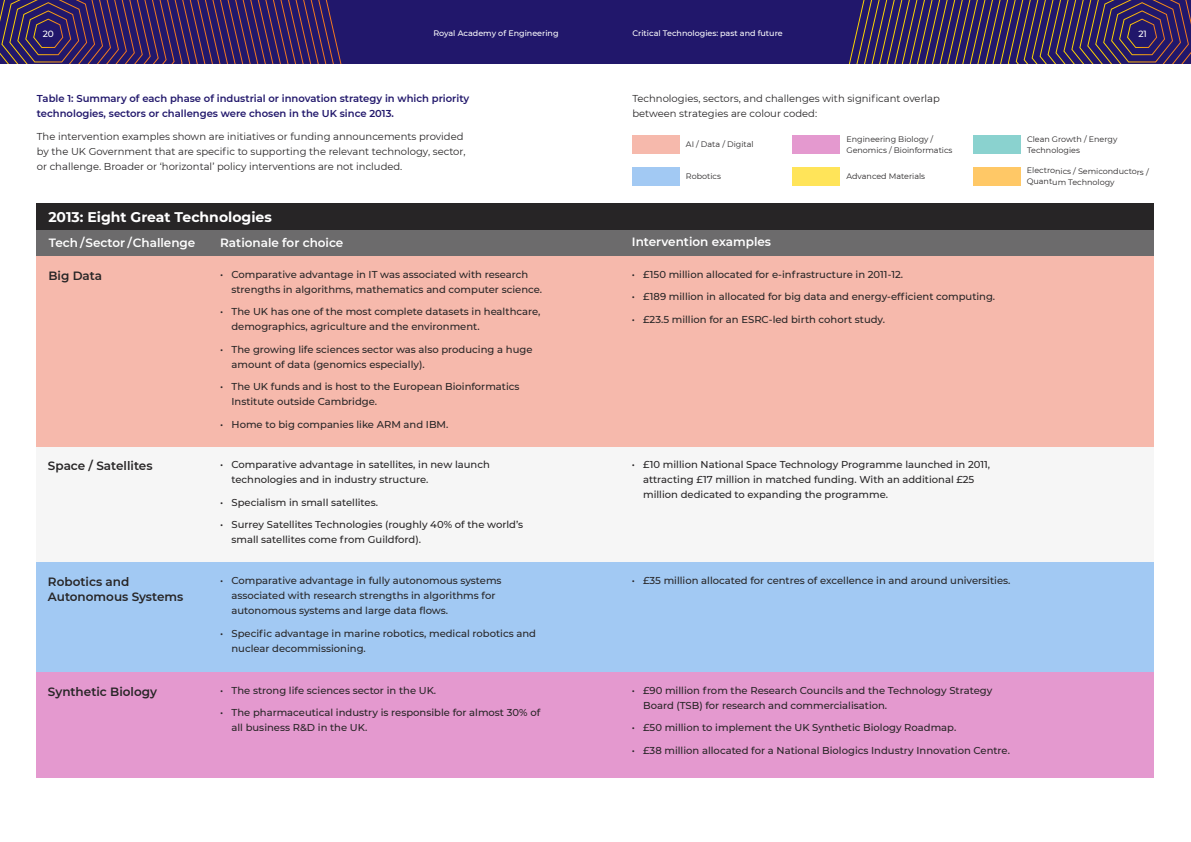
<style>
.page{position:relative;width:1191px;height:842px;background:#fff}
.page>*{position:absolute;margin:0;border:0;box-sizing:border-box;transform-origin:0 0}
.t1{font:700 14px "Montserrat";color:#fff}
.t2{font:600 12px/15px "Montserrat";color:#272526}
.t3{font:600 12px "Montserrat";color:#fff}
.t4{font:500 10px/15px "Montserrat";color:#272526}
.t5{font:10px/15px "Montserrat";color:#272526}
.t6{font:600 10px/15px "Montserrat";color:#21176b}
.t7{font:500 9px "Montserrat";color:#fff}
.t8{font:8px/11px "Montserrat";color:#272526}
.t9{font:500 8px "Montserrat";color:#fff}
</style>
<div class="page">
<div style="left:0;top:0;width:603px;height:63px;background:#21176b"></div>
<svg style="left:0;top:0;width:342px;height:63px"></svg>
<div style="left:595px;top:0;width:596px;height:63px;background:#21176b"></div>
<svg style="left:849px;top:0;width:342px;height:63px"></svg>
<div style="left:36px;top:447px;width:1117px;height:115px;background:#f6f6f6"></div>
<div style="left:36px;top:230px;width:1117px;height:26px;background:#6c6b6c"></div>
<div style="left:36px;top:256px;width:1117px;height:191px;background:#f6b9ac"></div>
<div style="left:36px;top:204px;width:1117px;height:26px;background:#272526"></div>
<div style="left:36px;top:562px;width:1117px;height:111px;background:#a2c9f3"></div>
<div style="left:36px;top:672px;width:1117px;height:106px;background:#e499cf"></div>
<div style="left:632px;top:135px;width:47px;height:18px;background:#f6b9ac"></div>
<div style="left:632px;top:167px;width:47px;height:18px;background:#a2c9f3"></div>
<div style="left:793px;top:135px;width:47px;height:18px;background:#e499cf"></div>
<div style="left:793px;top:167px;width:47px;height:18px;background:#ffe459"></div>
<div style="left:973px;top:135px;width:47px;height:18px;background:#8ad2cf"></div>
<div style="left:973px;top:167px;width:47px;height:18px;background:#ffc866"></div>
<p class="t7" style="left:43px;top:28px;width:13px">20</p>
<p class="t9" style="left:433px;top:29px;width:127px">Royal Academy of Engineering</p>
<p class="t9" style="left:632px;top:29px;width:152px">Critical Technologies: past and future</p>
<p class="t7" style="left:1138px;top:28px;width:10px">21</p>
<p class="t6" style="left:37px;top:91px;width:434px">Table 1: Summary of each phase of industrial or innovation strategy in which priority technologies, sectors or challenges were chosen in the UK since 2013.</p>
<p class="t5" style="left:37px;top:129px;width:430px">The intervention examples shown are initiatives or funding announcements provided by the UK Government that are specific to supporting the relevant technology, sector, or challenge. Broader or ‘horizontal’ policy interventions are not included.</p>
<p class="t5" style="left:632px;top:91px;width:309px">Technologies, sectors, and challenges with significant overlap between strategies are colour coded:</p>
<p class="t8" style="left:686px;top:139px;width:69px">AI / Data / Digital</p>
<p class="t8" style="left:686px;top:171px;width:37px">Robotics</p>
<p class="t8" style="left:846px;top:134px;width:107px">Engineering Biology /<br>Genomics / Bioinformatics</p>
<p class="t8" style="left:846px;top:171px;width:80px">Advanced Materials</p>
<h4 class="t1" style="left:48px;top:208px;width:225px">2013: Eight Great Technologies</h4>
<p class="t3" style="left:49px;top:235px;width:148px">Tech / Sector / Challenge</p>
<p class="t3" style="left:220px;top:235px;width:125px">Rationale for choice</p>
<p class="t3" style="left:632px;top:235px;width:141px">Intervention examples</p>
<p class="t2" style="left:48px;top:268px;width:55px">Big Data</p>
<p class="t4" style="left:231px;top:267px;width:312px;text-indent:-11px">• Comparative advantage in IT was associated with research strengths in algorithms, mathematics and computer science.</p>
<p class="t4" style="left:231px;top:304px;width:311px;text-indent:-11px">• The UK has one of the most complete datasets in healthcare, demographics, agriculture and the environment.</p>
<p class="t4" style="left:231px;top:342px;width:302px;text-indent:-11px">• The growing life sciences sector was also producing a huge amount of data (genomics especially).</p>
<p class="t4" style="left:231px;top:379px;width:290px;text-indent:-11px">• The UK funds and is host to the European Bioinformatics<br>Institute outside Cambridge.</p>
<p class="t4" style="left:220px;top:417px;width:230px">• Home to big companies like ARM and IBM.</p>
<p class="t4" style="left:632px;top:267px;width:273px">• £150 million allocated for e-infrastructure in 2011-12.</p>
<p class="t4" style="left:632px;top:289px;width:365px">• £189 million in allocated for big data and energy-efficient computing.</p>
<p class="t4" style="left:632px;top:312px;width:255px">• £23.5 million for an ESRC-led birth cohort study.</p>
<p class="t2" style="left:48px;top:458px;width:106px">Space / Satellites</p>
<p class="t4" style="left:231px;top:457px;width:260px;text-indent:-11px">• Comparative advantage in satellites, in new launch technologies and in industry structure.</p>
<p class="t4" style="left:220px;top:495px;width:159px">• Specialism in small satellites.</p>
<p class="t4" style="left:231px;top:517px;width:293px;text-indent:-11px">• Surrey Satellites Technologies (roughly 40% of the world’s small satellites come from Guildford).</p>
<p class="t2" style="left:48px;top:574px;width:137px">Robotics and<br>Autonomous Systems</p>
<p class="t4" style="left:231px;top:573px;width:272px;text-indent:-11px">• Comparative advantage in fully autonomous systems associated with research strengths in algorithms for autonomous systems and large data flows.</p>
<p class="t4" style="left:231px;top:625px;width:306px;text-indent:-11px">• Specific advantage in marine robotics, medical robotics and nuclear decommissioning.</p>
<p class="t2" style="left:48px;top:684px;width:111px">Synthetic Biology</p>
<p class="t4" style="left:220px;top:683px;width:217px">• The strong life sciences sector in the UK.</p>
<p class="t4" style="left:231px;top:705px;width:310px;text-indent:-11px">• The pharmaceutical industry is responsible for almost 30% of all business R&amp;D in the UK.</p>
<p class="t4" style="left:643px;top:457px;width:348px;text-indent:-11px">• £10 million National Space Technology Programme launched in 2011, attracting £17 million in matched funding. With an additional £25 million dedicated to expanding the programme.</p>
<p class="t4" style="left:632px;top:573px;width:380px">• £35 million allocated for centres of excellence in and around universities.</p>
<p class="t4" style="left:643px;top:683px;width:351px;text-indent:-11px">• £90 million from the Research Councils and the Technology Strategy<br>Board (TSB) for research and commercialisation.</p>
<p class="t4" style="left:632px;top:720px;width:326px">• £50 million to implement the UK Synthetic Biology Roadmap.</p>
<p class="t4" style="left:632px;top:743px;width:379px">• £38 million allocated for a National Biologics Industry Innovation Centre.</p>
<p class="t8" style="left:1027px;top:134px;width:92px">Clean Growth / Energy<br>Technologies</p>
<p class="t8" style="left:1027px;top:164px;width:123px;rotate:1deg">Electronics / Semiconductors /<br>Quantum Technology</p>
</div>
